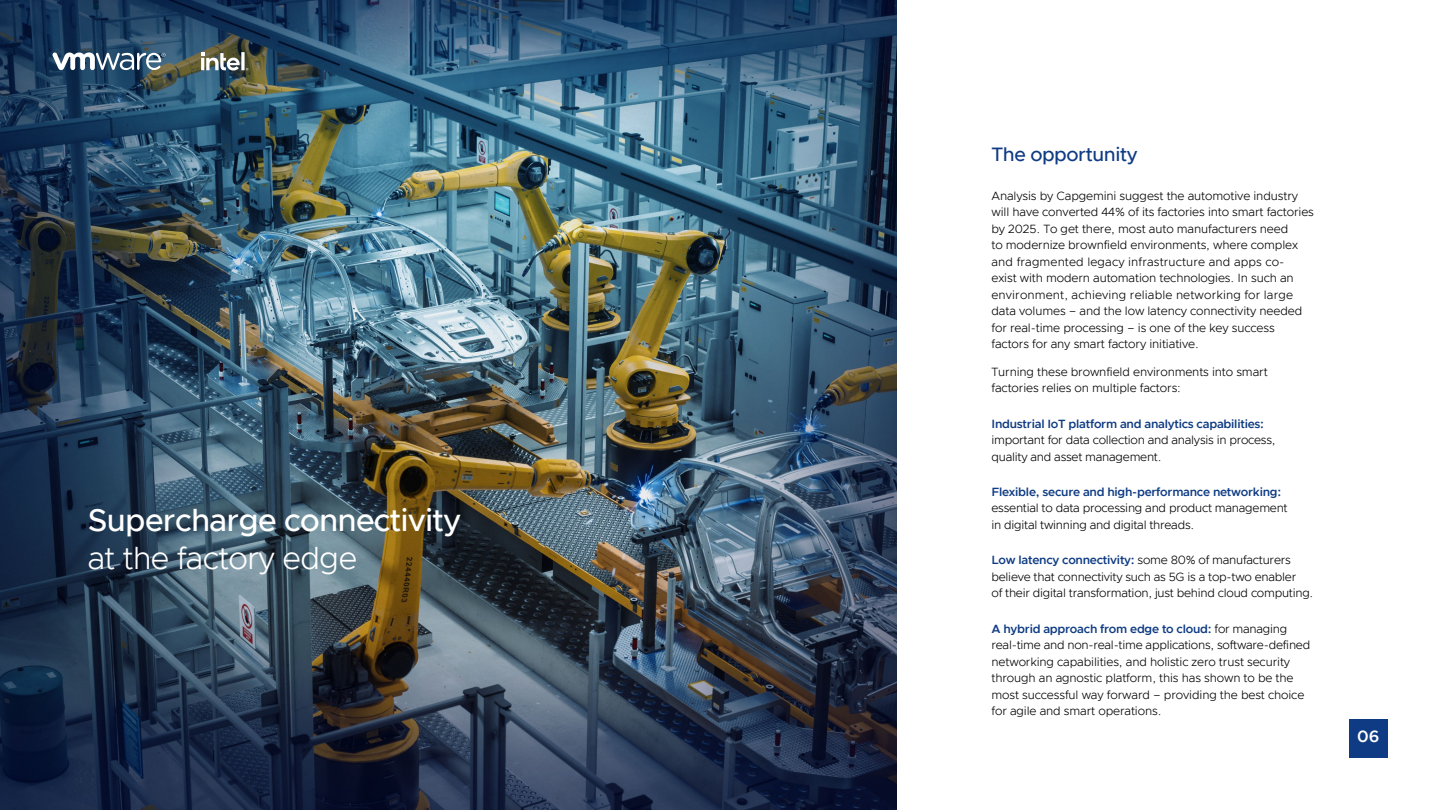
<style>
.page{position:relative;width:1440px;height:810px;background:#fff}
.page>*{position:absolute;margin:0;border:0;box-sizing:border-box;transform-origin:0 0}
.t1{font:500 31.5px "Metropolis";letter-spacing:-.02em;color:#fff}
.t2{font:300 31.5px "Metropolis";letter-spacing:-.02em;color:#fff}
.t3{font:500 19.5px "Metropolis";letter-spacing:-.02em;color:#0e3b83}
.t4{font:600 16.5px "Metropolis";color:#fff}
.t5{font:300 12px/16.5px "Metropolis";letter-spacing:-.01em;color:#000}
.t6{font:600 12px "Metropolis";letter-spacing:-.02em;color:#0e3b83}
.s1{font-weight:600;color:#0e3b83}
</style>
<div class="page">
<img style="left:0;top:0;width:896px;height:810px">
<svg style="left:52px;top:52px;width:113px;height:18px"></svg>
<svg style="left:201px;top:52px;width:47px;height:18px"></svg>
<div style="left:1349px;top:719px;width:39px;height:39px;background:#0e3b83"></div>
<h1 class="t1" style="left:88px;top:501px;width:375px">Supercharge connectivity</h1>
<h1 class="t2" style="left:88px;top:539px;width:271px">at the factory edge</h1>
<h2 class="t3" style="left:992px;top:142px;width:148px">The opportunity</h2>
<p class="t5" style="left:992px;top:187px;width:324px">Analysis by Capgemini suggest the automotive industry will have converted 44% of its factories into smart factories by 2025. To get there, most auto manufacturers need<br>to modernize brownfield environments, where complex and fragmented legacy infrastructure and apps co-<br>exist with modern automation technologies. In such an environment, achieving reliable networking for large data volumes – and the low latency connectivity needed for real-time processing – is one of the key success factors for any smart factory initiative.</p>
<p class="t5" style="left:992px;top:364px;width:278px">Turning these brownfield environments into smart factories relies on multiple factors:</p>
<p class="t6" style="left:992px;top:416px;width:274px">Industrial IoT platform and analytics capabilities:</p>
<p class="t5" style="left:992px;top:432px;width:286px">important for data collection and analysis in process, quality and asset management.</p>
<p class="t6" style="left:992px;top:484px;width:291px">Flexible, secure and high-performance networking:</p>
<p class="t5" style="left:992px;top:500px;width:298px">essential to data processing and product management in digital twinning and digital threads.</p>
<p class="t5" style="left:992px;top:552px;width:323px"><span class="s1">Low latency connectivity:</span> some 80% of manufacturers believe that connectivity such as 5G is a top-two enabler<br>of their digital transformation, just behind cloud computing.</p>
<p class="t5" style="left:992px;top:620px;width:320px"><span class="s1">A hybrid approach from edge to cloud:</span> for managing real-time and non-real-time applications, software-defined networking capabilities, and holistic zero trust security through an agnostic platform, this has shown to be the most successful way forward – providing the best choice for agile and smart operations.</p>
<h3 class="t4" style="left:1357px;top:726px;width:24px">06</h3>
</div>
